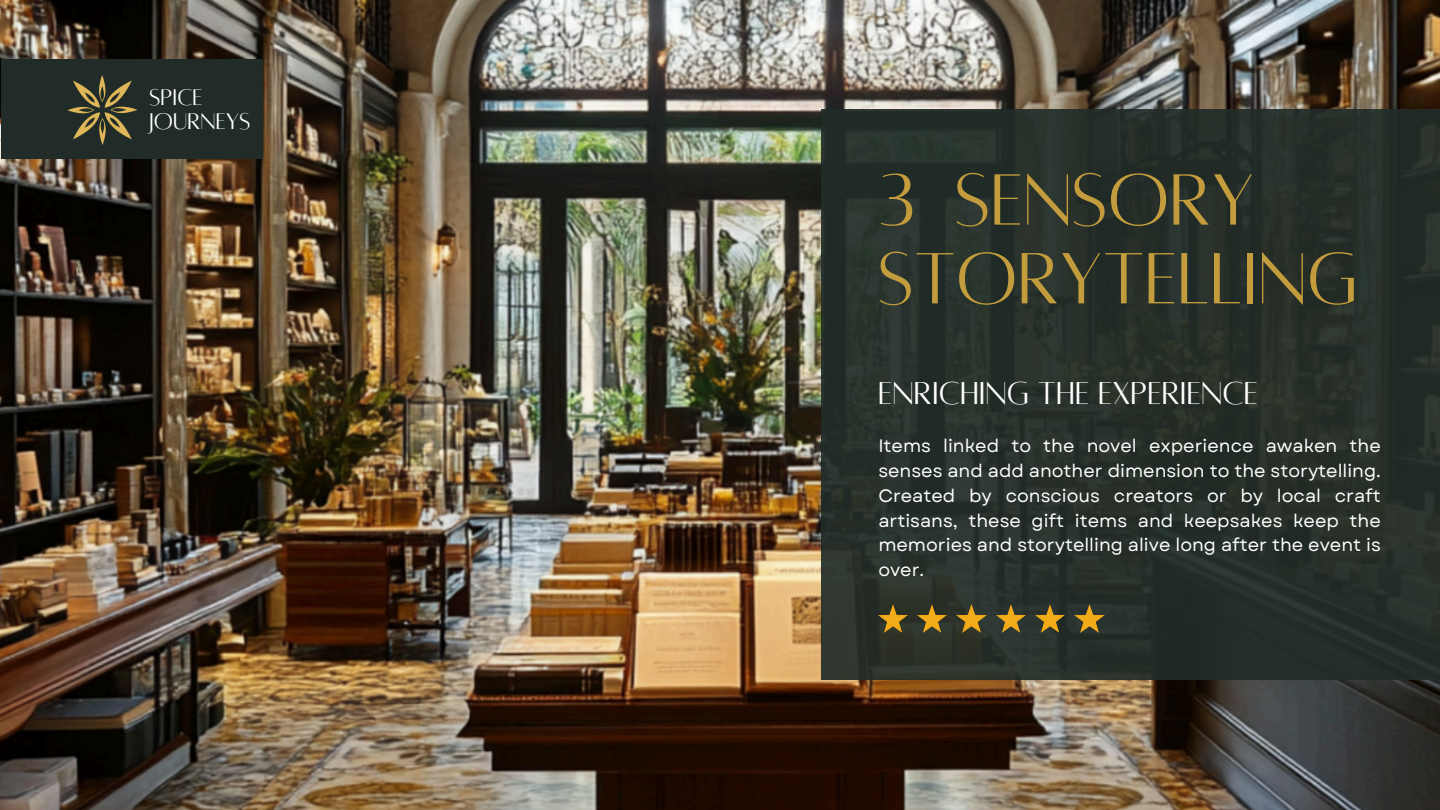
<style>
.page{position:relative;width:1440px;height:810px;background:#fff}
.page>*{position:absolute;margin:0;border:0;box-sizing:border-box;transform-origin:0 0}
.t1{font:80px/78.8px "Alta regular";color:#c29c3d}
.t2{font:35px "Alta regular";color:#fff}
.t3{font:25px/24px "Alta regular";color:#fff}
.t4{font:18px/24.8px "Garet";color:#fff;text-align:justify}
</style>
<div class="page">
<img style="left:0;top:0;width:1440px;height:810px">
<div style="left:821px;top:109px;width:619px;height:571px;background:#212c28"></div>
<img style="left:878px;top:604px;width:30px;height:28px">
<img style="left:918px;top:604px;width:29px;height:28px">
<img style="left:957px;top:604px;width:29px;height:28px">
<img style="left:996px;top:604px;width:30px;height:28px">
<img style="left:1036px;top:604px;width:29px;height:28px">
<img style="left:1075px;top:604px;width:29px;height:28px">
<div style="left:1px;top:59px;width:262px;height:100px;background:#212c28"></div>
<img style="left:67px;top:75px;width:71px;height:70px">
<p class="t3" style="left:149px;top:86px;width:103px">SPICE<br>JOURNEYS</p>
<p class="t1" style="left:878px;top:161px;width:481px">3 SENSORY<br>STORYTELLING</p>
<h3 class="t2" style="left:878px;top:376px;width:381px">ENRICHING THE EXPERIENCE</h3>
<p class="t4" style="left:878px;top:434px;width:504px">Items linked to the novel experience awaken the senses and add another dimension to the storytelling.<br>Created by conscious creators or by local craft artisans, these gift items and keepsakes keep the memories and storytelling alive long after the event is over.</p>
</div>
